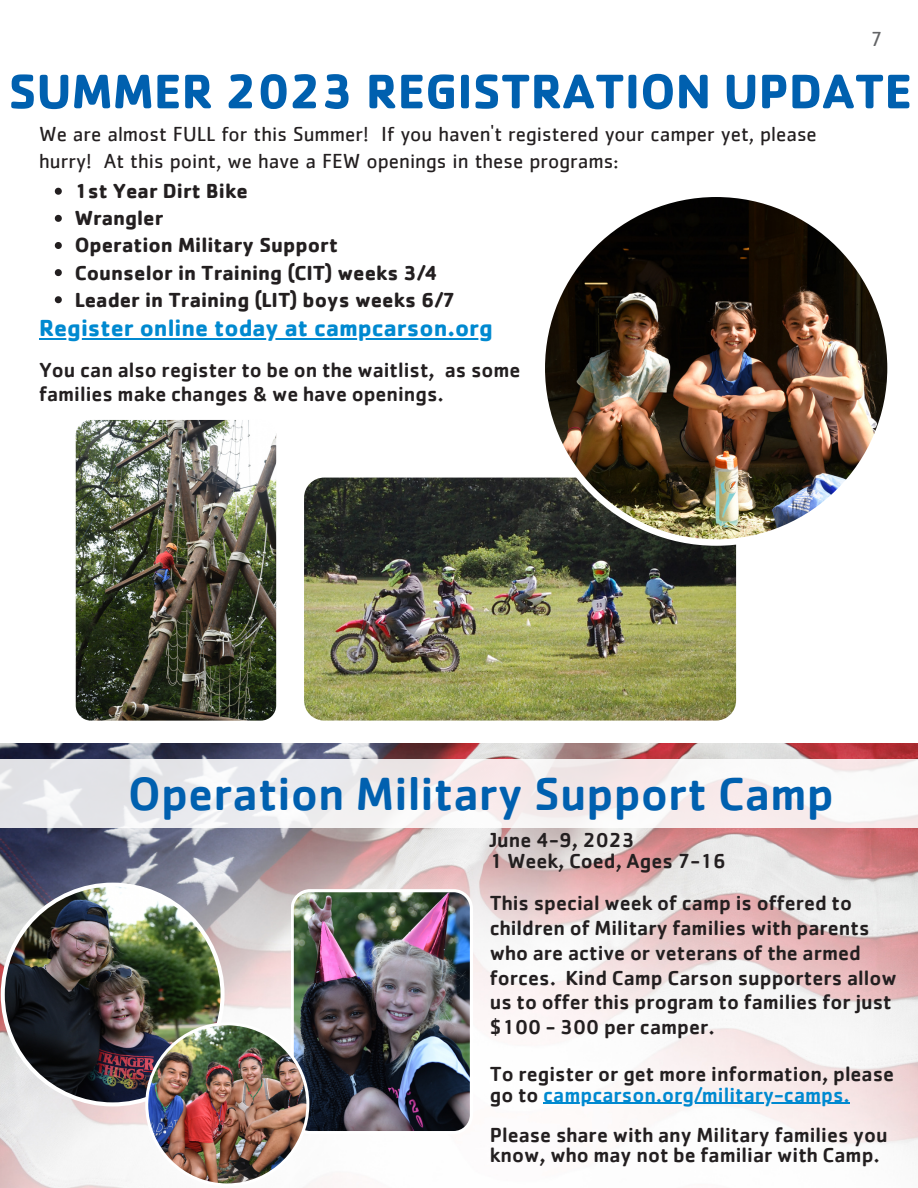
<style>
.page{position:relative;width:918px;height:1188px;background:#fff}
.page>*{position:absolute;margin:0;border:0;box-sizing:border-box;transform-origin:0 0}
.t1{font:700 50.25px "Cachet";color:#0060af}
.t2{font:500 48px "Cachet";color:#0060af}
.t3{font:700 24px "Cachet";color:#0089d0}
.t4{font:500 21px/24.8px "Cachet";color:#231f20}
.t5{font:21px/27.2px "Cachet";color:#231f20}
.t6{font:700 21px/27.2px "Cachet";color:#231f20}
.t7{font:21px "Cachet";color:#636466}
.s1{color:#0089d0}
</style>
<div class="page">
<svg style="left:55px;top:188px;width:7px;height:7px"></svg>
<svg style="left:55px;top:215px;width:7px;height:7px"></svg>
<svg style="left:55px;top:242px;width:7px;height:7px"></svg>
<svg style="left:55px;top:269px;width:7px;height:7px"></svg>
<svg style="left:55px;top:296px;width:7px;height:7px"></svg>
<hr style="left:39px;top:338px;width:454px;height:2px;background:#0089d0">
<img style="left:304px;top:478px;width:432px;height:243px;border-radius:20px">
<img style="left:76px;top:420px;width:200px;height:300px;border-radius:15px">
<img style="left:539px;top:197px;width:349px;height:349px">
<img style="left:0;top:744px;width:918px;height:444px">
<img style="left:1px;top:883px;width:224px;height:223px">
<svg style="left:0;top:759px;width:918px;height:69px"></svg>
<hr style="left:543px;top:1103px;width:307px;height:1px;background:#0089d0">
<img style="left:291px;top:889px;width:182px;height:245px">
<img style="left:145px;top:1022px;width:164px;height:164px">
<p class="t7" style="left:870px;top:29px;width:14px">7</p>
<h1 class="t1" style="left:8px;top:59px;width:905px">SUMMER 2023 REGISTRATION UPDATE</h1>
<p class="t5" style="left:39px;top:122px;width:779px">We are almost FULL for this Summer! If you haven't registered your camper yet, please hurry! At this point, we have a FEW openings in these programs:</p>
<p class="t6" style="left:75px;top:177px;width:382px">1st Year Dirt Bike<br>Wrangler<br>Operation Military Support<br>Counselor in Training (CIT) weeks 3/4<br>Leader in Training (LIT) boys weeks 6/7</p>
<p class="t3" style="left:39px;top:313px;width:455px">Register online today at campcarson.org</p>
<p class="t4" style="left:39px;top:357px;width:483px">You can also register to be on the waitlist, as some families make changes &amp; we have openings.</p>
<h2 class="t2" style="left:128px;top:763px;width:708px">Operation Military Support Camp</h2>
<p class="t4" style="left:490px;top:829px;width:238px;line-height:20.2px">June 4-9, 2023<br>1 Week, Coed, Ages 7-16</p>
<p class="t4" style="left:490px;top:890px;width:408px">This special week of camp is offered to children of Military families with parents who are active or veterans of the armed forces. Kind Camp Carson supporters allow us to offer this program to families for just $100 - 300 per camper.</p>
<p class="t4" style="left:490px;top:1063px;width:406px;line-height:20.2px">To register or get more information, please go to <span class="s1">campcarson.org/military-camps.</span></p>
<p class="t4" style="left:490px;top:1124px;width:400px;line-height:20.2px">Please share with any Military families you know, who may not be familiar with Camp.</p>
</div>
